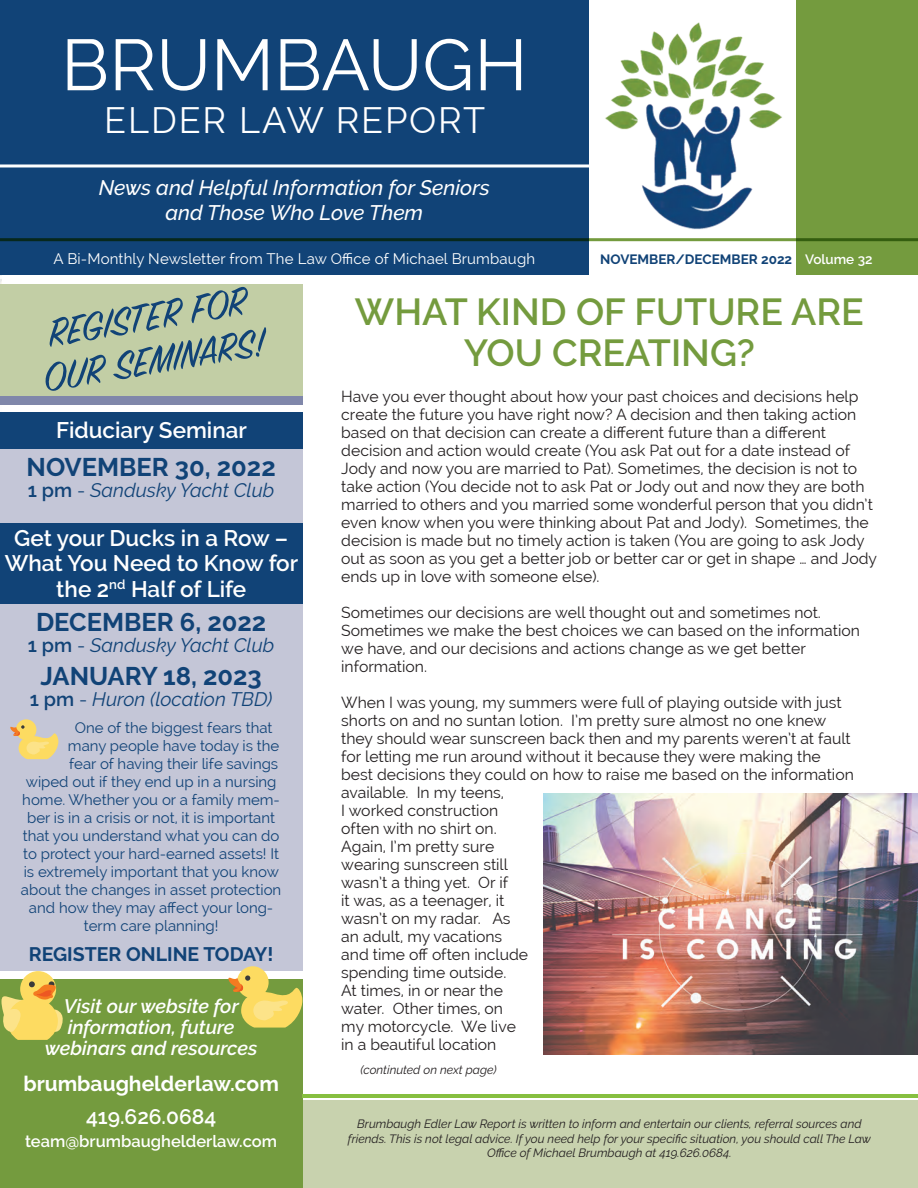
<style>
.page{position:relative;width:918px;height:1188px;background:#fff}
.page>*{position:absolute;margin:0;border:0;box-sizing:border-box;transform-origin:0 0}
.t1{font:72px "Raleway";color:#fff}
.t2{font:43.5px/43.7px "Sign Painter House Script";color:#114377}
.t3{font:600 37.5px/40.5px "Raleway";color:#749b3e;text-align:center}
.t4{font:36px "Raleway";letter-spacing:.05em;color:#fff}
.t5{font:700 25.5px "Raleway";color:#114377}
.t6{font:600 22.5px/25.5px "Raleway";color:#fff;text-align:center}
.t7{font:italic 500 21px/25.2px "Raleway";color:#fff;text-align:center}
.t8{font:700 21px "Raleway";color:#fff}
.t9{font:600 21px "Raleway";color:#fff}
.t10{font:italic 19.5px "Raleway";color:#114377}
.t11{font:italic 600 19.5px/21px "Raleway";color:#fff;text-align:center}
.t12{font:700 19.5px "Raleway";color:#114377}
.t13{font:600 16.5px "Raleway";color:#fff}
.t14{font:15.75px/18px "Raleway";color:#231f20}
.t15{font:15px "Raleway";color:#114377}
.t16{font:15px "Raleway";letter-spacing:.01em;color:#fff}
.t17{font:700 13.5px "Raleway";color:#114377}
.t18{font:italic 12px/14.4px "Raleway";color:#231f20;text-align:center}
.s1{font-weight:600;color:#fff}
.s2{font-weight:600;font-style:normal}
.s3{font-style:normal}
</style>
<div class="page">
<div style="left:0;top:1101px;width:918px;height:87px;background:#c8d2ae"></div>
<div style="left:0;top:412px;width:302px;height:559px;background:#c4c6d7"></div>
<div style="left:0;top:412px;width:302px;height:37px;background:#114377"></div>
<img style="left:605px;top:23px;width:177px;height:206px">
<div style="left:0;top:0;width:589px;height:274px;background:#114377"></div>
<div style="left:797px;top:0;width:121px;height:274px;background:#749b3e"></div>
<hr style="left:0;top:238px;width:918px;height:3px;background:#749b3e">
<hr style="left:0;top:164px;width:605px;height:3px;background:#fff">
<div style="left:0;top:284px;width:302px;height:113px;background:#c2cea5"></div>
<div style="left:0;top:396px;width:302px;height:9px;background:#8087aa"></div>
<div style="left:0;top:979px;width:302px;height:209px;background:#749b3e"></div>
<div style="left:20px;top:971px;width:36px;height:36px;background:#fddb61;border-radius:50%"></div>
<svg style="left:1px;top:981px;width:62px;height:59px"></svg>
<div style="left:237px;top:966px;width:32px;height:32px;background:#fddb61;border-radius:50%"></div>
<svg style="left:228px;top:975px;width:74px;height:53px"></svg>
<svg style="left:0;top:164px;width:2px;height:120px"></svg>
<hr style="left:302px;top:1094px;width:616px;height:4px;background:#86bf40">
<img style="left:544px;top:794px;width:374px;height:261px">
<div style="left:0;top:523px;width:302px;height:81px;background:#114377"></div>
<div style="left:16px;top:719px;width:20px;height:21px;background:#fddb61;border-radius:50%"></div>
<svg style="left:10px;top:725px;width:48px;height:34px"></svg>
<h1 class="t1" style="left:61px;top:23px;width:468px">BRUMBAUGH</h1>
<h3 class="t4" style="left:104px;top:100px;width:383px">ELDER LAW REPORT</h3>
<h3 class="t7" style="left:99px;top:175px;width:392px">News and Helpful Information for Seniors and Those Who Love Them</h3>
<p class="t16" style="left:54px;top:250px;width:483px">A Bi-Monthly Newsletter from The Law Office of Michael Brumbaugh</p>
<p class="t17" style="left:600px;top:252px;width:274px">NOVEMBER/DECEMBER 2022 <span class="s1">Volume 32</span></p>
<h2 class="t2" style="left:33px;top:319px;width:226px;rotate:-10deg">REGISTER FOR<br>OUR SEMINARS!</h2>
<h3 class="t6" style="left:56px;top:417px;width:192px">Fiduciary Seminar</h3>
<h3 class="t3" style="left:355px;top:292px;width:510px">WHAT KIND OF FUTURE ARE<br>YOU CREATING?</h3>
<p class="t14" style="left:341px;top:388px;width:537px">Have you ever thought about how your past choices and decisions help create the future you have right now? A decision and then taking action based on that decision can create a different future than a different decision and action would create (You ask Pat out for a date instead of Jody and now you are married to Pat). Sometimes, the decision is not to take action (You decide not to ask Pat or Jody out and now they are both married to others and you married some wonderful person that you didn’t even know when you were thinking about Pat and Jody). Sometimes, the decision is made but no timely action is taken (You are going to ask Jody out as soon as you get a better job or better car or get in shape … and Jody ends up in love with someone else).</p>
<p class="t14" style="left:341px;top:604px;width:520px">Sometimes our decisions are well thought out and sometimes not.<br>Sometimes we make the best choices we can based on the information we have, and our decisions and actions change as we get better information.</p>
<p class="t14" style="left:341px;top:694px;width:514px">When I was young, my summers were full of playing outside with just shorts on and no suntan lotion. I’m pretty sure almost no one knew they should wear sunscreen back then and my parents weren’t at fault for letting me run around without it because they were making the best decisions they could on how to raise me based on the information available. In my teens,<br>I worked construction<br>often with no shirt on.<br>Again, I’m pretty sure<br>wearing sunscreen still<br>wasn’t a thing yet. Or if<br>it was, as a teenager, it<br>wasn’t on my radar. As<br>an adult, my vacations<br>and time off often include<br>spending time outside.<br>At times, in or near the<br>water. Other times, on<br>my motorcycle. We live<br>in a beautiful location</p>
<h3 class="t5" style="left:27px;top:453px;width:251px">NOVEMBER 30, 2022</h3>
<p class="t10" style="left:28px;top:479px;width:248px"><span class="s2">1 pm</span> <span class="s3">-</span> Sandusky Yacht Club</p>
<h3 class="t6" style="left:5px;top:525px;width:295px">Get your Ducks in a Row –<br>What You Need to Know for the 2<sup>nd</sup> Half of Life</h3>
<h3 class="t5" style="left:36px;top:607px;width:232px">DECEMBER 6, 2022</h3>
<p class="t10" style="left:28px;top:633px;width:248px"><span class="s2">1 pm</span> <span class="s3">-</span> Sandusky Yacht Club</p>
<h3 class="t5" style="left:40px;top:661px;width:223px">JANUARY 18, 2023</h3>
<p class="t10" style="left:30px;top:687px;width:244px"><span class="s2">1 pm</span> <span class="s3">-</span> Huron (location TBD)</p>
<p class="t15" style="left:75px;top:719px;width:199px">One of the biggest fears that</p>
<p class="t15" style="left:68px;top:737px;width:213px">many people have today is the</p>
<p class="t15" style="left:69px;top:755px;width:211px">fear of having their life savings</p>
<p class="t15" style="left:26px;top:773px;width:252px">wiped out if they end up in a nursing</p>
<p class="t15" style="left:22px;top:791px;width:259px">home. Whether you or a family mem-</p>
<p class="t15" style="left:27px;top:809px;width:249px">ber is in a crisis or not, it is important</p>
<p class="t15" style="left:23px;top:827px;width:258px">that you understand what you can do</p>
<p class="t15" style="left:23px;top:845px;width:257px">to protect your hard-earned assets! It</p>
<p class="t15" style="left:24px;top:863px;width:257px">is extremely important that you know</p>
<p class="t15" style="left:21px;top:881px;width:262px">about the changes in asset protection</p>
<p class="t15" style="left:29px;top:899px;width:246px">and how they may affect your long-</p>
<p class="t15" style="left:84px;top:917px;width:136px">term care planning!</p>
<p class="t12" style="left:29px;top:943px;width:246px">REGISTER ONLINE TODAY!</p>
<p class="t11" style="left:45px;top:996px;width:214px">Visit our website for information, future webinars and resources</p>
<h3 class="t8" style="left:23px;top:1072px;width:257px">brumbaughelderlaw.com</h3>
<h3 class="t9" style="left:86px;top:1105px;width:132px">419.626.0684</h3>
<p class="t13" style="left:25px;top:1131px;width:254px">team@brumbaughelderlaw.com</p>
<p class="t18" style="left:360px;top:1063px;width:138px">(continuted on next page)</p>
<p class="t18" style="left:348px;top:1117px;width:525px">Brumbaugh Edler Law Report is written to inform and entertain our clients, referral sources and friends. This is not legal advice. If you need help for your specific situation, you should call The Law<br>Office of Michael Brumbaugh at 419.626.0684.</p>
</div>
